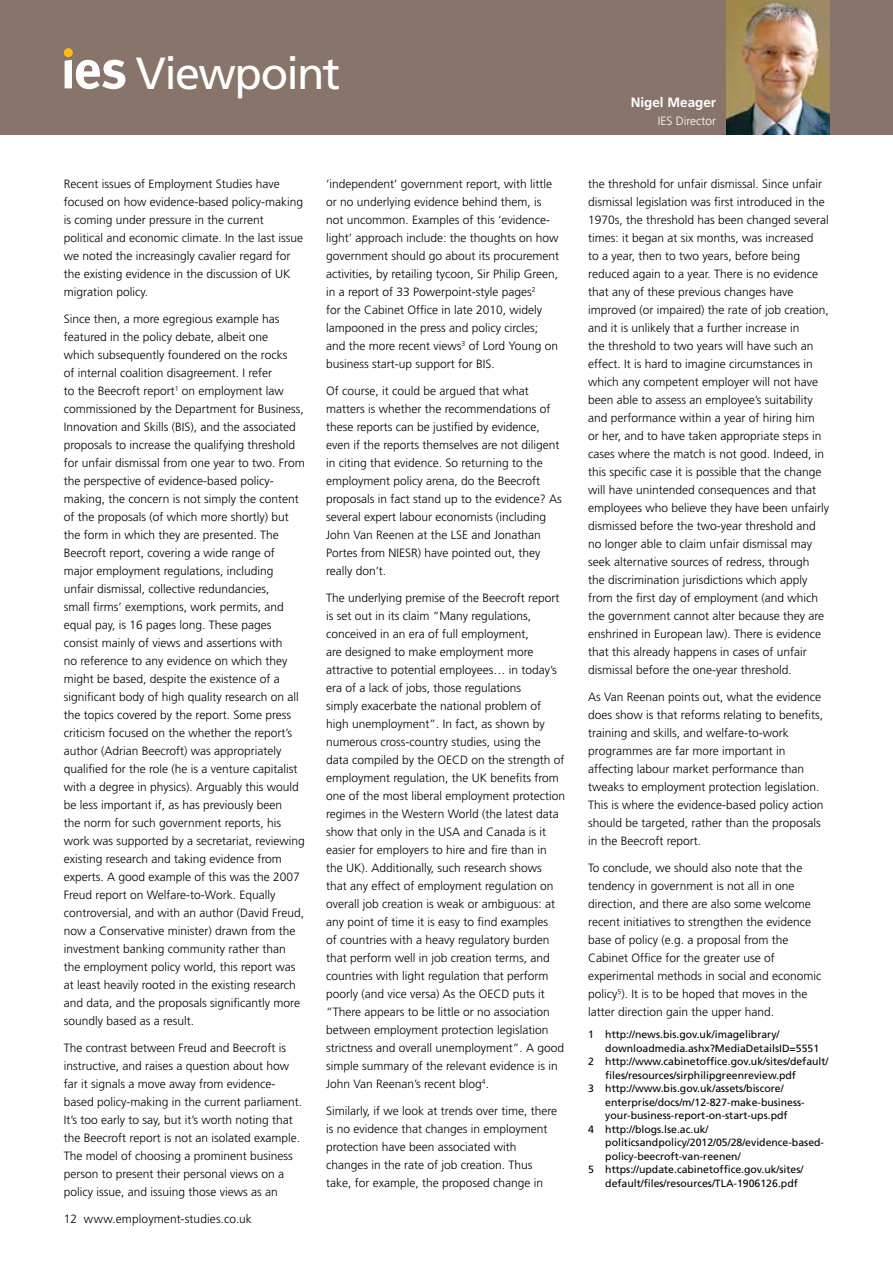
<style>
.page{position:relative;width:893px;height:1263px;background:#fff}
.page>*{position:absolute;margin:0;border:0;box-sizing:border-box;transform-origin:0 0}
.t1{font:45px "Frutiger";letter-spacing:-.04em;color:#fff}
.t2{font:700 13.5px "Frutiger";color:#fff}
.t3{font:300 12px/18px "Frutiger";color:#000}
.t4{font:300 12px "Frutiger";color:#fff}
.t5{font:10.5px "Frutiger";color:#000}
</style>
<div class="page">
<div style="left:0;top:0;width:893px;height:134px;background:#88746a"></div>
<img style="left:726px;top:0;width:103px;height:134px">
<div style="left:64px;top:48px;width:9px;height:9px;background:#febc11;border-radius:50%"></div>
<svg style="left:65px;top:60px;width:60px;height:29px"></svg>
<h1 class="t1" style="left:136px;top:46px;width:206px">Viewpoint</h1>
<p class="t3" style="left:64px;top:175px;width:241px">Recent issues of Employment Studies have focused on how evidence-based policy-making is coming under pressure in the current political and economic climate. In the last issue we noted the increasingly cavalier regard for the existing evidence in the discussion of UK migration policy.</p>
<p class="t3" style="left:64px;top:310px;width:242px">Since then, a more egregious example has featured in the policy debate, albeit one<br>which subsequently foundered on the rocks<br>of internal coalition disagreement. I refer<br>to the Beecroft report<sup>1</sup> on employment law commissioned by the Department for Business, Innovation and Skills (BIS), and the associated proposals to increase the qualifying threshold for unfair dismissal from one year to two. From the perspective of evidence-based policy&shy;making, the concern is not simply the content of the proposals (of which more shortly) but the form in which they are presented. The Beecroft report, covering a wide range of major employment regulations, including unfair dismissal, collective redundancies,<br>small firms’ exemptions, work permits, and equal pay, is 16 pages long. These pages consist mainly of views and assertions with<br>no reference to any evidence on which they might be based, despite the existence of a significant body of high quality research on all the topics covered by the report. Some press criticism focused on the whether the report’s author (Adrian Beecroft) was appropriately qualified for the role (he is a venture capitalist with a degree in physics). Arguably this would be less important if, as has previously been<br>the norm for such government reports, his work was supported by a secretariat, reviewing existing research and taking evidence from experts. A good example of this was the 2007<br>Freud report on Welfare-to-Work. Equally controversial, and with an author (David Freud, now a Conservative minister) drawn from the investment banking community rather than the employment policy world, this report was at least heavily rooted in the existing research and data, and the proposals significantly more soundly based as a result.</p>
<p class="t3" style="left:64px;top:1039px;width:240px">The contrast between Freud and Beecroft is instructive, and raises a question about how far it signals a move away from evidence&shy;based policy-making in the current parliament.<br>It’s too early to say, but it’s worth noting that the Beecroft report is not an isolated example.<br>The model of choosing a prominent business person to present their personal views on a policy issue, and issuing those views as an</p>
<p class="t3" style="left:64px;top:1210px;width:190px">12 www.employment-studies.co.uk</p>
<p class="t3" style="left:326px;top:175px;width:235px">‘independent’ government report, with little or no underlying evidence behind them, is not uncommon. Examples of this ‘evidence&shy;light’ approach include: the thoughts on how government should go about its procurement activities, by retailing tycoon, Sir Philip Green, in a report of 33 Powerpoint-style pages<sup>2<br></sup>for the Cabinet Office in late 2010, widely lampooned in the press and policy circles; and the more recent views<sup>3</sup> of Lord Young on business start-up support for BIS.</p>
<p class="t3" style="left:326px;top:382px;width:237px">Of course, it could be argued that what matters is whether the recommendations of these reports can be justified by evidence, even if the reports themselves are not diligent in citing that evidence. So returning to the employment policy arena, do the Beecroft proposals in fact stand up to the evidence? As several expert labour economists (including John Van Reenen at the LSE and Jonathan Portes from NIESR) have pointed out, they really don’t.</p>
<p class="t3" style="left:326px;top:589px;width:241px">The underlying premise of the Beecroft report is set out in its claim “Many regulations, conceived in an era of full employment,<br>are designed to make employment more attractive to potential employees… in today’s era of a lack of jobs, those regulations<br>simply exacerbate the national problem of high unemployment”. In fact, as shown by numerous cross-country studies, using the data compiled by the OECD on the strength of employment regulation, the UK benefits from one of the most liberal employment protection regimes in the Western World (the latest data show that only in the USA and Canada is it easier for employers to hire and fire than in the UK). Additionally, such research shows that any effect of employment regulation on overall job creation is weak or ambiguous: at any point of time it is easy to find examples<br>of countries with a heavy regulatory burden that perform well in job creation terms, and countries with light regulation that perform poorly (and vice versa) As the OECD puts it “There appears to be little or no association between employment protection legislation strictness and overall unemployment”. A good simple summary of the relevant evidence is in John Van Reenan’s recent blog<sup>4</sup>.</p>
<p class="t3" style="left:326px;top:1102px;width:233px">Similarly, if we look at trends over time, there is no evidence that changes in employment protection have been associated with changes in the rate of job creation. Thus take, for example, the proposed change in</p>
<p class="t2" style="left:631px;top:94px;width:87px">Nigel Meager</p>
<p class="t4" style="left:658px;top:114px;width:60px">IES Director</p>
<p class="t3" style="left:588px;top:175px;width:242px">the threshold for unfair dismissal. Since unfair dismissal legislation was first introduced in the 1970s, the threshold has been changed several times: it began at six months, was increased<br>to a year, then to two years, before being reduced again to a year. There is no evidence that any of these previous changes have improved (or impaired) the rate of job creation, and it is unlikely that a further increase in<br>the threshold to two years will have such an effect. It is hard to imagine circumstances in which any competent employer will not have been able to assess an employee’s suitability and performance within a year of hiring him<br>or her, and to have taken appropriate steps in cases where the match is not good. Indeed, in this specific case it is possible that the change will have unintended consequences and that employees who believe they have been unfairly dismissed before the two-year threshold and no longer able to claim unfair dismissal may seek alternative sources of redress, through the discrimination jurisdictions which apply from the first day of employment (and which the government cannot alter because they are enshrined in European law). There is evidence that this already happens in cases of unfair dismissal before the one-year threshold.</p>
<p class="t3" style="left:588px;top:688px;width:237px">As Van Reenan points out, what the evidence does show is that reforms relating to benefits, training and skills, and welfare-to-work programmes are far more important in affecting labour market performance than tweaks to employment protection legislation.<br>This is where the evidence-based policy action should be targeted, rather than the proposals in the Beecroft report.</p>
<p class="t3" style="left:588px;top:859px;width:235px">To conclude, we should also note that the tendency in government is not all in one direction, and there are also some welcome recent initiatives to strengthen the evidence base of policy (e.g. a proposal from the Cabinet Office for the greater use of experimental methods in social and economic policy<sup>5</sup>). It is to be hoped that moves in the latter direction gain the upper hand.</p>
<p class="t5" style="left:588px;top:1028px;width:193px">1 http://news.bis.gov.uk/imagelibrary/</p>
<p class="t5" style="left:605px;top:1042px;width:216px">downloadmedia.ashx?MediaDetailsID=5551</p>
<p class="t5" style="left:588px;top:1055px;width:242px">2 http://www.cabinetoffice.gov.uk/sites/default/</p>
<p class="t5" style="left:605px;top:1069px;width:192px">files/resources/sirphilipgreenreview.pdf</p>
<p class="t5" style="left:588px;top:1082px;width:197px">3 http://www.bis.gov.uk/assets/biscore/</p>
<p class="t5" style="left:605px;top:1096px;width:201px">enterprise/docs/m/12-827-make-business-</p>
<p class="t5" style="left:605px;top:1109px;width:184px">your-business-report-on-start-ups.pdf</p>
<p class="t5" style="left:588px;top:1123px;width:122px">4 http://blogs.lse.ac.uk/</p>
<p class="t5" style="left:605px;top:1136px;width:220px">politicsandpolicy/2012/05/28/evidence-based-</p>
<p class="t5" style="left:605px;top:1150px;width:137px">policy-beecroft-van-reenen/</p>
<p class="t5" style="left:588px;top:1163px;width:217px">5 https://update.cabinetoffice.gov.uk/sites/</p>
<p class="t5" style="left:605px;top:1177px;width:194px">default/files/resources/TLA-1906126.pdf</p>
</div>
